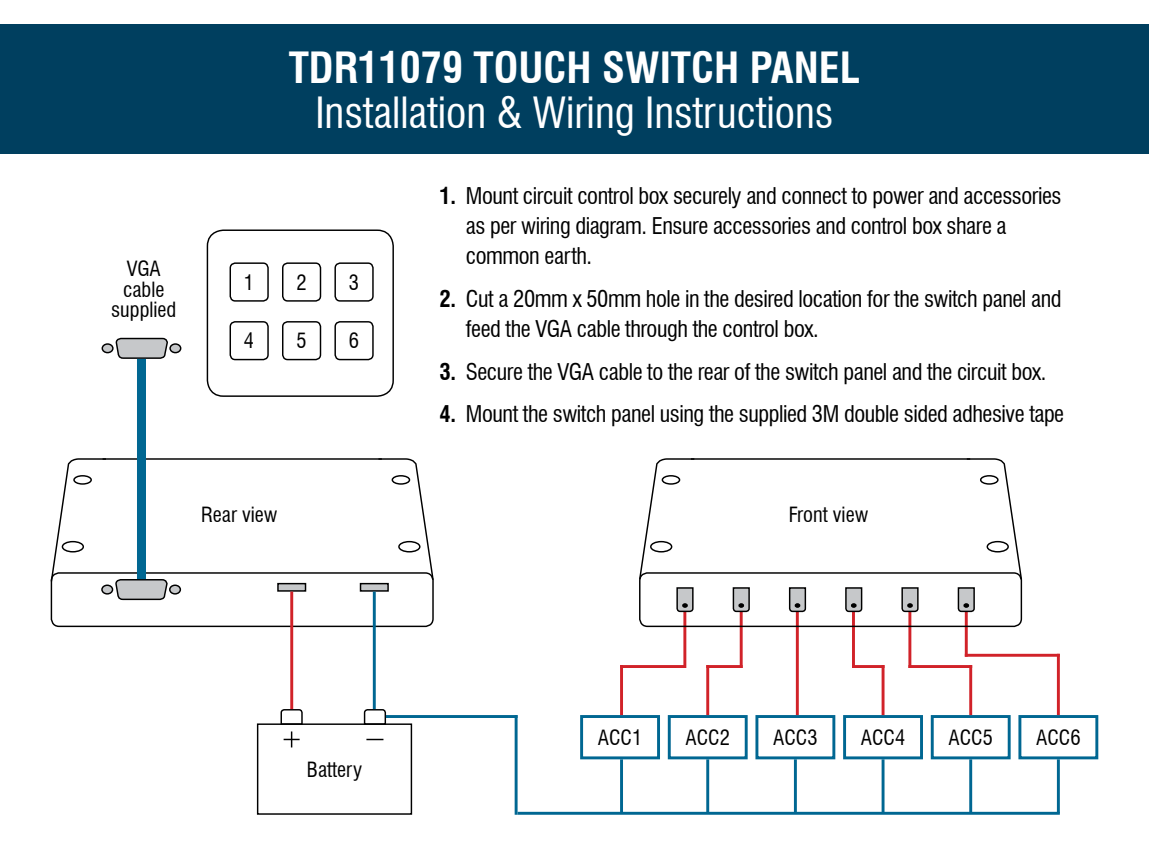
<style>
.page{position:relative;width:1149px;height:851px;background:#fff}
.page>*{position:absolute;margin:0;border:0;box-sizing:border-box;transform-origin:0 0}
.t1{font:condensed 42px "Swiss 721 BT";color:#fff}
.t2{font:700 condensed 42px "Swiss 721 BT";color:#fff}
.t3{font:condensed 22.5px/30px "Swiss 721 BT";letter-spacing:-.02em;color:#000}
.t4{font:condensed 20.4px/20.4px "Swiss 721 BT";color:#000;text-align:center}
.s1{font-weight:700}
</style>
<div class="page">
<div style="left:0;top:24px;width:1148px;height:130px;background:#003f5f"></div>
<div style="left:580px;top:715px;width:79px;height:44px;border:3px solid #006792"></div>
<div style="left:667px;top:715px;width:80px;height:44px;border:3px solid #006792"></div>
<div style="left:755px;top:715px;width:80px;height:44px;border:3px solid #006792"></div>
<div style="left:842px;top:715px;width:80px;height:44px;border:3px solid #006792"></div>
<div style="left:930px;top:715px;width:80px;height:44px;border:3px solid #006792"></div>
<div style="left:1018px;top:715px;width:79px;height:44px;border:3px solid #006792"></div>
<hr style="left:620px;top:759px;width:2px;height:54px;background:#006792">
<hr style="left:706px;top:759px;width:3px;height:54px;background:#006792">
<hr style="left:793px;top:759px;width:3px;height:54px;background:#006792">
<hr style="left:881px;top:759px;width:3px;height:54px;background:#006792">
<hr style="left:968px;top:759px;width:3px;height:54px;background:#006792">
<hr style="left:1056px;top:759px;width:3px;height:54px;background:#006792">
<hr style="left:517px;top:811px;width:542px;height:3px;background:#006792">
<div style="left:257px;top:723px;width:155px;height:91px;border:1px solid #000"></div>
<svg style="left:283px;top:731px;width:16px;height:16px"></svg>
<svg style="left:366px;top:738px;width:17px;height:2px"></svg>
<svg style="left:280px;top:708px;width:23px;height:17px"></svg>
<svg style="left:363px;top:708px;width:23px;height:17px"></svg>
<hr style="left:620px;top:665px;width:2px;height:50px;background:#d12229">
<hr style="left:620px;top:665px;width:64px;height:3px;background:#d12229">
<hr style="left:683px;top:608px;width:3px;height:60px;background:#d12229">
<hr style="left:706px;top:665px;width:3px;height:50px;background:#d12229">
<hr style="left:706px;top:665px;width:36px;height:3px;background:#d12229">
<hr style="left:739px;top:608px;width:3px;height:60px;background:#d12229">
<hr style="left:795px;top:610px;width:3px;height:105px;background:#d12229">
<hr style="left:881px;top:665px;width:3px;height:50px;background:#d12229">
<hr style="left:851px;top:665px;width:33px;height:3px;background:#d12229">
<hr style="left:851px;top:610px;width:3px;height:58px;background:#d12229">
<hr style="left:968px;top:665px;width:3px;height:50px;background:#d12229">
<hr style="left:908px;top:665px;width:63px;height:3px;background:#d12229">
<hr style="left:908px;top:610px;width:3px;height:58px;background:#d12229">
<hr style="left:1056px;top:653px;width:3px;height:62px;background:#d12229">
<hr style="left:964px;top:653px;width:95px;height:3px;background:#d12229">
<hr style="left:964px;top:608px;width:3px;height:48px;background:#d12229">
<hr style="left:690px;top:458px;width:279px;height:1px;background:#000">
<div style="left:639px;top:572px;width:382px;height:55px;border:1px solid #000;border-radius:8px"></div>
<svg style="left:639px;top:458px;width:56px;height:122px"></svg>
<svg style="left:676px;top:587px;width:18px;height:25px"></svg>
<svg style="left:732px;top:587px;width:18px;height:25px"></svg>
<svg style="left:788px;top:587px;width:18px;height:25px"></svg>
<svg style="left:845px;top:587px;width:17px;height:25px"></svg>
<svg style="left:901px;top:587px;width:18px;height:25px"></svg>
<svg style="left:956px;top:458px;width:66px;height:154px"></svg>
<hr style="left:102px;top:458px;width:280px;height:1px;background:#000">
<div style="left:51px;top:572px;width:382px;height:55px;border:1px solid #000;border-radius:8px"></div>
<svg style="left:50px;top:458px;width:57px;height:125px"></svg>
<svg style="left:115px;top:579px;width:53px;height:22px"></svg>
<svg style="left:102px;top:585px;width:10px;height:8px"></svg>
<div style="left:101px;top:584px;width:12px;height:10px;border:1px solid #000;border-radius:50%"></div>
<svg style="left:170px;top:585px;width:10px;height:8px"></svg>
<div style="left:169px;top:584px;width:12px;height:10px;border:1px solid #000;border-radius:50%"></div>
<svg style="left:277px;top:582px;width:30px;height:10px"></svg>
<svg style="left:359px;top:458px;width:75px;height:134px"></svg>
<hr style="left:514px;top:715px;width:3px;height:99px;background:#006792">
<hr style="left:386px;top:715px;width:131px;height:2px;background:#006792">
<hr style="left:290px;top:591px;width:3px;height:118px;background:#d12229">
<hr style="left:373px;top:591px;width:2px;height:118px;background:#006792">
<svg style="left:115px;top:337px;width:53px;height:22px"></svg>
<svg style="left:102px;top:344px;width:11px;height:8px"></svg>
<div style="left:101px;top:343px;width:13px;height:10px;border:1px solid #000;border-radius:50%"></div>
<svg style="left:170px;top:344px;width:11px;height:8px"></svg>
<div style="left:169px;top:343px;width:12px;height:10px;border:1px solid #000;border-radius:50%"></div>
<div style="left:207px;top:229px;width:187px;height:168px;border:1px solid #000;border-radius:16px"></div>
<div style="left:229px;top:262px;width:40px;height:39px;border:1px solid #000;border-radius:5px"></div>
<div style="left:282px;top:262px;width:39px;height:39px;border:1px solid #000;border-radius:5px"></div>
<div style="left:334px;top:262px;width:39px;height:39px;border:1px solid #000;border-radius:5px"></div>
<div style="left:229px;top:321px;width:40px;height:39px;border:1px solid #000;border-radius:5px"></div>
<div style="left:282px;top:321px;width:39px;height:39px;border:1px solid #000;border-radius:5px"></div>
<div style="left:334px;top:321px;width:39px;height:39px;border:1px solid #000;border-radius:5px"></div>
<div style="left:137px;top:359px;width:9px;height:220px;background:#006792"></div>
<p class="t4" style="left:111px;top:259px;width:67px">VGA cable supplied</p>
<h1 class="t2" style="left:288px;top:42px;width:573px">TDR11079 TOUCH SWITCH PANEL</h1>
<h1 class="t1" style="left:315px;top:87px;width:519px">Installation &amp; Wiring Instructions</h1>
<p class="t4" style="left:244px;top:272px;width:12px">1</p>
<p class="t4" style="left:296px;top:272px;width:12px">2</p>
<p class="t4" style="left:349px;top:272px;width:12px">3</p>
<p class="t4" style="left:244px;top:331px;width:12px">4</p>
<p class="t4" style="left:296px;top:331px;width:12px">5</p>
<p class="t4" style="left:349px;top:331px;width:12px">6</p>
<p class="t3" style="left:465px;top:181px;width:597px;text-indent:-26px"><span class="s1">1.</span> Mount circuit control box securely and connect to power and accessories as per wiring diagram. Ensure accessories and control box share a common earth.</p>
<p class="t3" style="left:466px;top:283px;width:597px;text-indent:-26px"><span class="s1">2.</span> Cut a 20mm x 50mm hole in the desired location for the switch panel and feed the VGA cable through the control box.</p>
<p class="t3" style="left:439px;top:356px;width:608px"><span class="s1">3.</span> Secure the VGA cable to the rear of the switch panel and the circuit box.</p>
<p class="t3" style="left:439px;top:399px;width:626px"><span class="s1">4.</span> Mount the switch panel using the supplied 3M double sided adhesive tape</p>
<p class="t4" style="left:201px;top:504px;width:78px">Rear view</p>
<p class="t4" style="left:788px;top:504px;width:81px">Front view</p>
<p class="t4" style="left:307px;top:759px;width:57px">Battery</p>
<p class="t4" style="left:597px;top:727px;width:46px">ACC1</p>
<p class="t4" style="left:685px;top:727px;width:46px">ACC2</p>
<p class="t4" style="left:772px;top:727px;width:46px">ACC3</p>
<p class="t4" style="left:860px;top:727px;width:46px">ACC4</p>
<p class="t4" style="left:948px;top:727px;width:46px">ACC5</p>
<p class="t4" style="left:1035px;top:727px;width:46px">ACC6</p>
</div>
